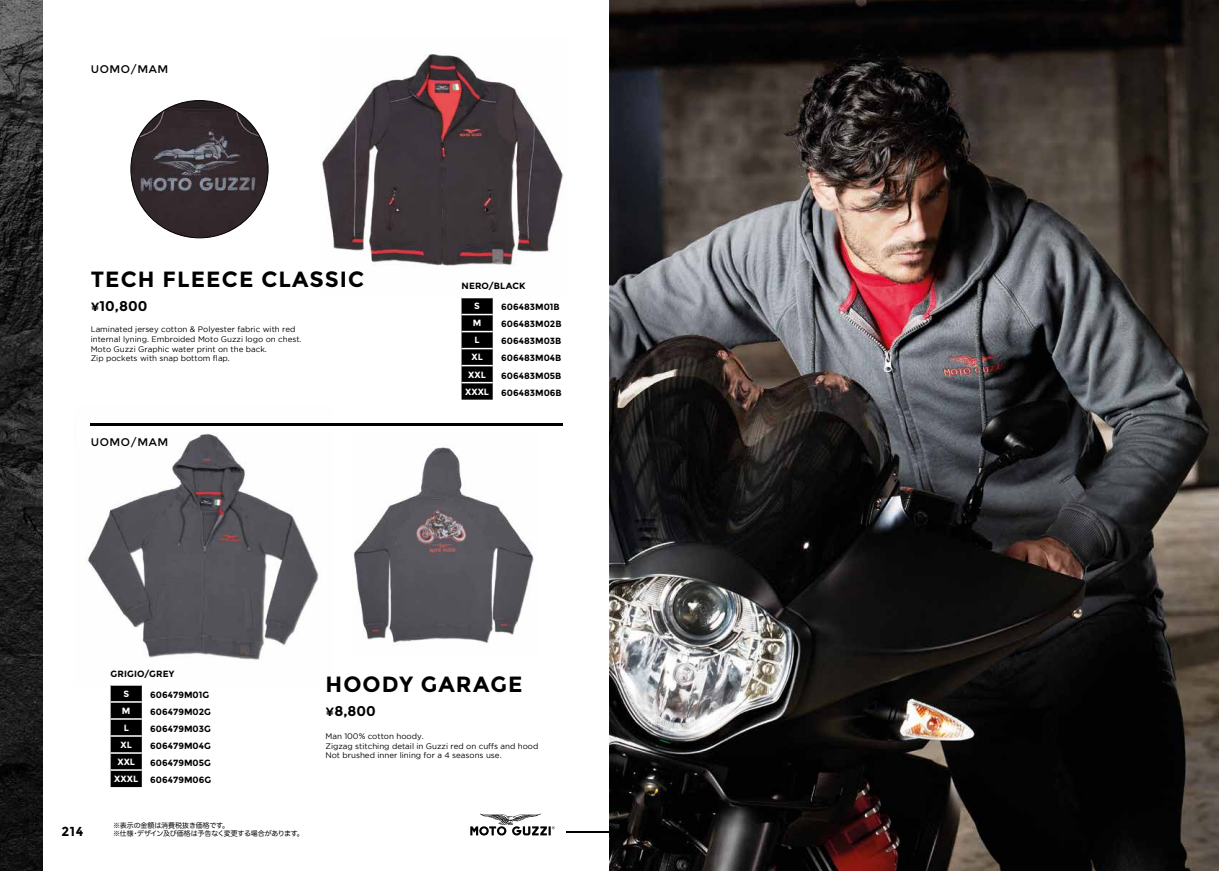
<style>
.page{position:relative;width:1219px;height:871px;background:#fff}
.page>*{position:absolute;margin:0;border:0;box-sizing:border-box;transform-origin:0 0}
.t1{font:700 22px "Montserrat";letter-spacing:.05em;color:#000}
.t2{font:700 14px "Montserrat";color:#000}
.t3{font:700 13px "Montserrat";color:#000}
.t4{font:11px "Montserrat";letter-spacing:.05em;color:#000}
.t5{font:700 9px "Montserrat";color:#000}
.t6{font:700 9px "Montserrat";color:#fff}
.t7{font:8px/9.6px "Gotham";color:#000}
.t8{font:7px/8.4px "Hira Maru Pro W4";letter-spacing:-.02em;color:#000}
.s1{font-size:12px}
</style>
<div class="page">
<img style="left:0;top:0;width:43px;height:870px">
<hr style="left:566px;top:831px;width:43px;height:1px;background:#000">
<svg style="left:470px;top:813px;width:85px;height:22px"></svg>
<img style="left:86px;top:423px;width:233px;height:237px">
<img style="left:353px;top:447px;width:181px;height:196px">
<hr style="left:91px;top:423px;width:472px;height:3px;background:#000">
<img style="left:131px;top:100px;width:137px;height:138px;border-radius:69px">
<svg style="left:461px;top:298px;width:32px;height:101px;background:#0d0d0d"></svg>
<hr style="left:461px;top:314px;width:32px;height:1px;background:#fff">
<hr style="left:461px;top:331px;width:32px;height:1px;background:#fff">
<hr style="left:461px;top:348px;width:32px;height:1px;background:#fff">
<hr style="left:461px;top:365px;width:32px;height:1px;background:#fff">
<hr style="left:461px;top:382px;width:32px;height:1px;background:#fff">
<svg style="left:111px;top:685px;width:31px;height:101px;background:#0d0d0d"></svg>
<hr style="left:111px;top:701px;width:31px;height:1px;background:#fff">
<hr style="left:111px;top:718px;width:31px;height:1px;background:#fff">
<hr style="left:111px;top:735px;width:31px;height:1px;background:#fff">
<hr style="left:111px;top:752px;width:31px;height:1px;background:#fff">
<hr style="left:111px;top:769px;width:31px;height:1px;background:#fff">
<img style="left:322px;top:54px;width:241px;height:212px">
<img style="left:609px;top:0;width:610px;height:870px">
<h3 class="t4" style="left:91px;top:63px;width:79px">UOMO/MAM</h3>
<h1 class="t1" style="left:91px;top:266px;width:275px">TECH FLEECE CLASSIC</h1>
<h2 class="t2" style="left:91px;top:297px;width:58px"><span class="s1">¥</span>10,800</h2>
<p class="t7" style="left:91px;top:324px;width:212px">Laminated jersey cotton &amp; Polyester fabric with red internal lyning. Embroided Moto Guzzi logo on chest.<br>Moto Guzzi Graphic water print on the back.<br>Zip pockets with snap bottom flap.</p>
<h3 class="t4" style="left:91px;top:436px;width:79px">UOMO/MAM</h3>
<p class="t5" style="left:461px;top:281px;width:65px">NERO/BLACK</p>
<p class="t6" style="left:474px;top:301px;width:7px">S</p>
<p class="t5" style="left:501px;top:302px;width:60px">606483M01B</p>
<p class="t6" style="left:473px;top:318px;width:10px">M</p>
<p class="t5" style="left:501px;top:319px;width:62px">606483M02B</p>
<p class="t6" style="left:475px;top:335px;width:7px">L</p>
<p class="t5" style="left:501px;top:336px;width:62px">606483M03B</p>
<p class="t6" style="left:471px;top:352px;width:13px">XL</p>
<p class="t5" style="left:501px;top:353px;width:62px">606483M04B</p>
<p class="t6" style="left:468px;top:369px;width:19px">XXL</p>
<p class="t5" style="left:501px;top:370px;width:62px">606483M05B</p>
<p class="t6" style="left:465px;top:386px;width:25px">XXXL</p>
<p class="t5" style="left:501px;top:387px;width:62px">606483M06B</p>
<p class="t5" style="left:111px;top:668px;width:65px">GRIGIO/GREY</p>
<p class="t6" style="left:123px;top:688px;width:7px">S</p>
<p class="t5" style="left:150px;top:689px;width:60px">606479M01G</p>
<p class="t6" style="left:122px;top:705px;width:10px">M</p>
<p class="t5" style="left:150px;top:706px;width:62px">606479M02G</p>
<p class="t6" style="left:124px;top:722px;width:7px">L</p>
<p class="t5" style="left:150px;top:723px;width:62px">606479M03G</p>
<p class="t6" style="left:121px;top:739px;width:13px">XL</p>
<p class="t5" style="left:150px;top:740px;width:62px">606479M04G</p>
<p class="t6" style="left:117px;top:756px;width:19px">XXL</p>
<p class="t5" style="left:150px;top:757px;width:62px">606479M05G</p>
<p class="t6" style="left:114px;top:773px;width:25px">XXXL</p>
<p class="t5" style="left:150px;top:774px;width:62px">606479M06G</p>
<h3 class="t3" style="left:62px;top:822px;width:23px">214</h3>
<p class="t8" style="left:113px;top:820px;width:192px">※表示の金額は消費税抜き価格です。<br>※仕様・デザイン及び価格は予告なく変更する場合があります。</p>
<h1 class="t1" style="left:325px;top:671px;width:199px">HOODY GARAGE</h1>
<h2 class="t2" style="left:325px;top:702px;width:52px"><span class="s1">¥</span>8,800</h2>
<p class="t7" style="left:325px;top:731px;width:214px">Man 100% cotton hoody.<br>Zigzag stitching detail in Guzzi red on cuffs and hood<br>Not brushed inner lining for a 4 seasons use.</p>
</div>
